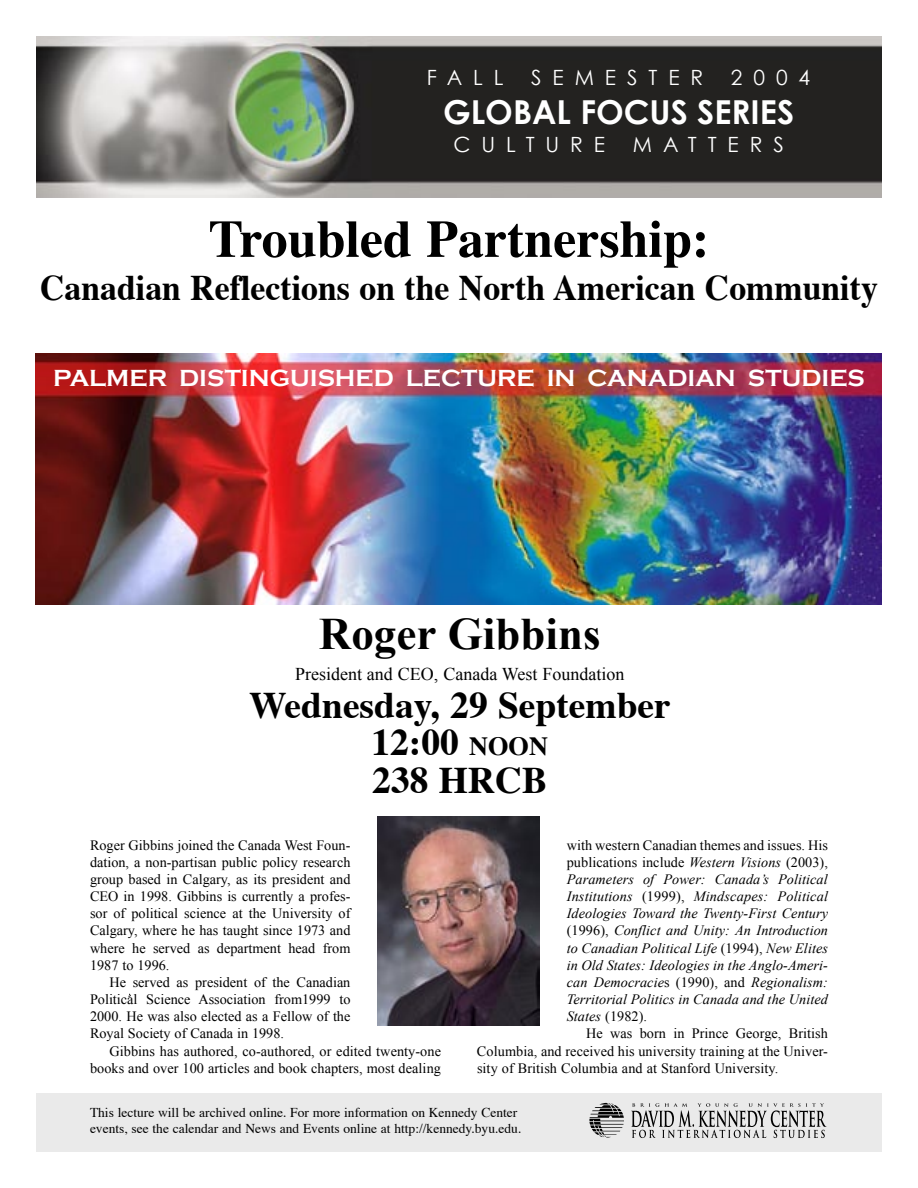
<style>
.page{position:relative;width:918px;height:1188px;background:#fff}
.page>*{position:absolute;margin:0;border:0;box-sizing:border-box;transform-origin:0 0}
.t1{font:700 52.5px "Times";color:#000}
.t2{font:700 45px "Times New Roman";color:#000}
.t3{font:700 37.5px/37.5px "Times";color:#000;text-align:center}
.t4{font:700 36px "Times";color:#000;scale:.94 1}
.t5{font:700 33px "Century Gothic";color:#fff}
.t6{font:700 24px "Copperplate Gothic";color:#fff}
.t7{font:21px "Century Gothic";letter-spacing:.52em;color:#fff}
.t8{font:18px "Times New Roman";color:#000}
.t9{font:14.25px/17.1px "Times New Roman";letter-spacing:.005em;color:#000;text-align:justify}
.t10{font:italic 14.25px/17.1px "Times New Roman";letter-spacing:.005em;color:#000;text-align:justify}
.t11{font:13.5px/16.2px "Times";color:#000}
.s1{font-size:26.25px}
.s2{font-style:normal}
</style>
<div class="page">
<div style="left:36px;top:1093px;width:846px;height:59px;background:#eaeaea"></div>
<svg style="left:590px;top:1103px;width:34px;height:35px"></svg>
<svg style="left:631px;top:1103px;width:195px;height:35px"></svg>
<img style="left:36px;top:36px;width:846px;height:162px">
<img style="left:36px;top:354px;width:846px;height:250px">
<img style="left:377px;top:816px;width:162px;height:210px">
<h3 class="t7" style="left:427px;top:64px;width:78px">FALL</h3>
<h3 class="t7" style="left:531px;top:64px;width:174px">SEMESTER</h3>
<h3 class="t7" style="left:731px;top:64px;width:81px">2004</h3>
<h3 class="t5" style="left:443px;top:91px;width:353px">GLOBAL FOCUS SERIES</h3>
<h3 class="t7" style="left:453px;top:132px;width:153px">CULTURE</h3>
<h3 class="t7" style="left:633px;top:132px;width:153px">MATTERS</h3>
<h1 class="t1" style="left:209px;top:204px;width:502px">Troubled Partnership:</h1>
<h3 class="t4" style="left:40px;top:264px;width:893px">Canadian Reflections on the North American Community</h3>
<h3 class="t6" style="left:53px;top:365px;width:813px">PALMER DISTINGUISHED LECTURE IN CANADIAN STUDIES</h3>
<h2 class="t2" style="left:319px;top:608px;width:283px">Roger Gibbins</h2>
<p class="t8" style="left:295px;top:664px;width:331px">President and CEO, Canada West Foundation</p>
<h3 class="t3" style="left:249px;top:688px;width:423px">Wednesday, 29 September<br>12:00 <span class="s1">NOON<br></span>238 HRCB</h3>
<p class="t9" style="left:90px;top:836px;width:262px">Roger Gibbins joined the Canada West Foun&shy;dation, a non-partisan public policy research group based in Calgary, as its president and CEO in 1998. Gibbins is currently a profes&shy;sor of political science at the University of Calgary, where he has taught since 1973 and where he served as department head from 1987 to 1996.</p>
<p class="t9" style="left:90px;top:973px;width:262px;text-indent:19px">He served as president of the Canadian Political Science Association from1999 to 2000. He was also elected as a Fellow of the Royal Society of Canada in 1998.</p>
<p class="t9" style="left:90px;top:1042px;width:353px;text-align:right">Gibbins has authored, co-authored, or edited twenty-one books and over 100 articles and book chapters, most dealing</p>
<p class="t10" style="left:567px;top:836px;width:263px"><span class="s2">with western Canadian themes and issues. His publications include</span> Western Visions <span class="s2">(2003), </span>Parameters of Power: Canada’s Political Institutions <span class="s2">(1999),</span> Mindscapes: Political Ideologies Toward the Twenty-First Century <span class="s2">(1996),</span> Conflict and Unity: An Introduction to Canadian Political Life <span class="s2">(1994),</span> New Elites in Old States: Ideologies in the Anglo-Ameri&shy;can Democracie<span class="s2">s (1990), and</span> Regionalism:<br>Territorial Politics in Canada and the United States <span class="s2">(1982).</span></p>
<p class="t9" style="left:477px;top:1025px;width:353px;text-indent:109px">He was born in Prince George, British Columbia, and received his university training at the Univer&shy;sity of British Columbia and at Stanford University.</p>
<p class="t11" style="left:90px;top:1105px;width:433px">This lecture will be archived online. For more information on Kennedy Center events, see the calendar and News and Events online at http://kennedy.byu.edu.</p>
</div>
